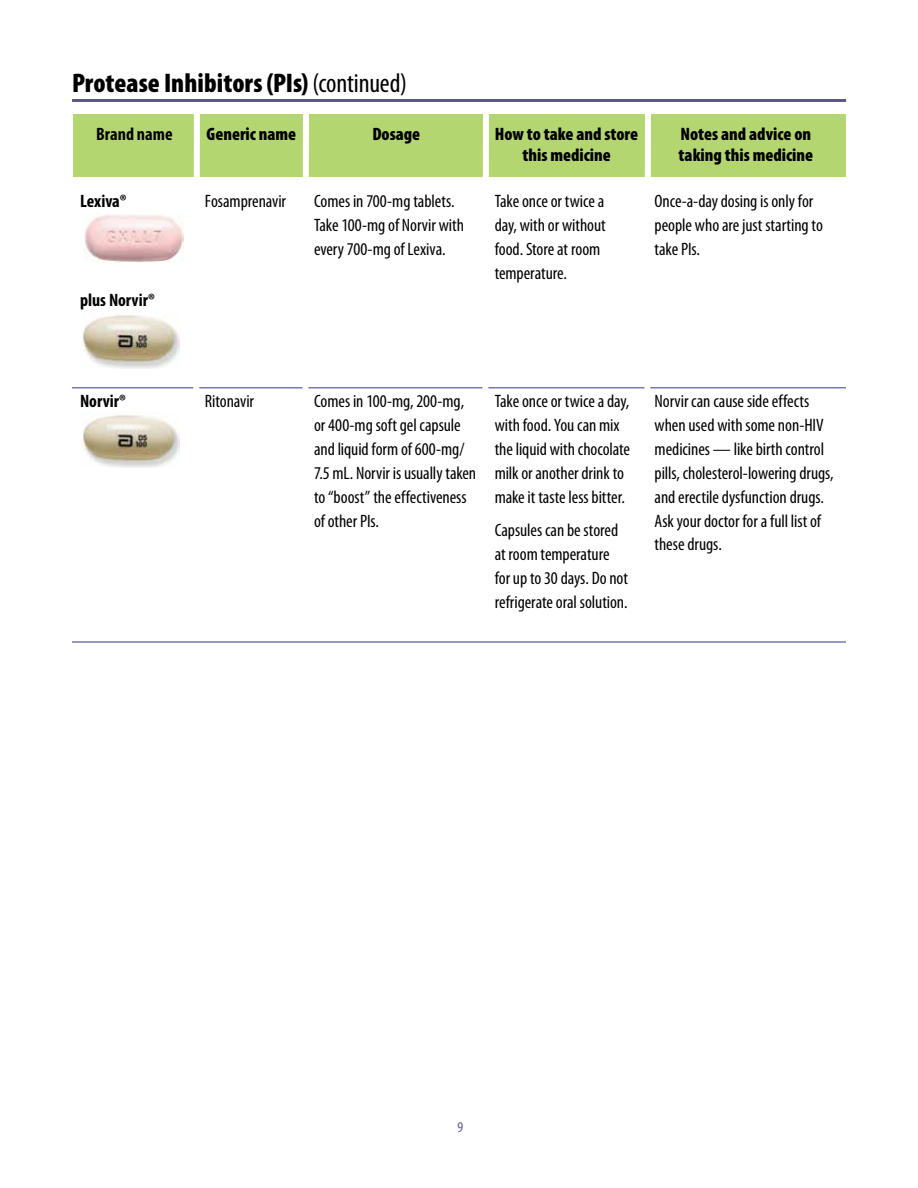
<style>
.page{position:relative;width:918px;height:1188px;background:#fff}
.page>*{position:absolute;margin:0;border:0;box-sizing:border-box;transform-origin:0 0}
.t1{font:900 condensed 27px "Myriad Pro";color:#000}
.t2{font:condensed 18px/24px "Myriad Pro";letter-spacing:-.005em;color:#000}
.t3{font:900 condensed 18px/21.6px "Myriad Pro";color:#000;text-align:center}
.t4{font:700 condensed 18px "Myriad Pro";color:#000}
.t5{font:condensed 15px "Myriad Pro";color:#5b5794}
.s1{font-weight:400}
</style>
<div class="page">
<img style="left:84px;top:214px;width:99px;height:48px">
<img style="left:83px;top:315px;width:97px;height:53px">
<img style="left:83px;top:415px;width:97px;height:53px">
<div style="left:74px;top:114px;width:772px;height:63px;background:#b4d670"></div>
<hr style="left:72px;top:387px;width:774px;height:1px;background:#7877ae">
<hr style="left:72px;top:641px;width:774px;height:2px;background:#7877ae">
<svg style="left:190px;top:114px;width:13px;height:529px"></svg>
<svg style="left:299px;top:114px;width:13px;height:529px"></svg>
<svg style="left:479px;top:114px;width:13px;height:529px"></svg>
<svg style="left:641px;top:114px;width:13px;height:529px"></svg>
<hr style="left:72px;top:99px;width:774px;height:3px;background:#5b5794">
<h1 class="t1" style="left:72px;top:68px;width:337px">Protease Inhibitors (PIs) <span class="s1">(continued)</span></h1>
<p class="t4" style="left:96px;top:124px;width:78px">Brand name</p>
<p class="t3" style="left:207px;top:123px;width:91px">Generic name</p>
<p class="t3" style="left:372px;top:123px;width:49px">Dosage</p>
<p class="t3" style="left:495px;top:123px;width:145px">How to take and store this medicine</p>
<p class="t3" style="left:679px;top:123px;width:136px;text-align:left">Notes and advice on taking this medicine</p>
<p class="t4" style="left:80px;top:191px;width:48px">Lexiva®</p>
<p class="t2" style="left:205px;top:190px;width:83px">Fosamprenavir</p>
<p class="t2" style="left:314px;top:190px;width:151px">Comes in 700-mg tablets.<br>Take 100-mg of Norvir with every 700-mg of Lexiva.</p>
<p class="t2" style="left:495px;top:190px;width:113px">Take once or twice a day, with or without food. Store at room temperature.</p>
<p class="t2" style="left:655px;top:190px;width:170px">Once-a-day dosing is only for people who are just starting to take PIs.</p>
<p class="t4" style="left:80px;top:290px;width:76px">plus Norvir®</p>
<p class="t4" style="left:80px;top:391px;width:47px">Norvir®</p>
<p class="t2" style="left:205px;top:389px;width:51px">Ritonavir</p>
<p class="t2" style="left:314px;top:389px;width:164px">Comes in 100-mg, 200-mg, or 400-mg soft gel capsule and liquid form of 600-mg/<br>7.5 mL. Norvir is usually taken to “boost” the effectiveness of other PIs.</p>
<p class="t2" style="left:495px;top:389px;width:137px">Take once or twice a day, with food. You can mix the liquid with chocolate milk or another drink to make it taste less bitter.</p>
<p class="t2" style="left:495px;top:518px;width:135px">Capsules can be stored at room temperature for up to 30 days. Do not refrigerate oral solution.</p>
<p class="t2" style="left:655px;top:389px;width:181px">Norvir can cause side effects when used with some non-HIV medicines — like birth control pills, cholesterol-lowering drugs, and erectile dysfunction drugs.<br>Ask your doctor for a full list of these drugs.</p>
<p class="t5" style="left:457px;top:1119px;width:7px">9</p>
</div>
